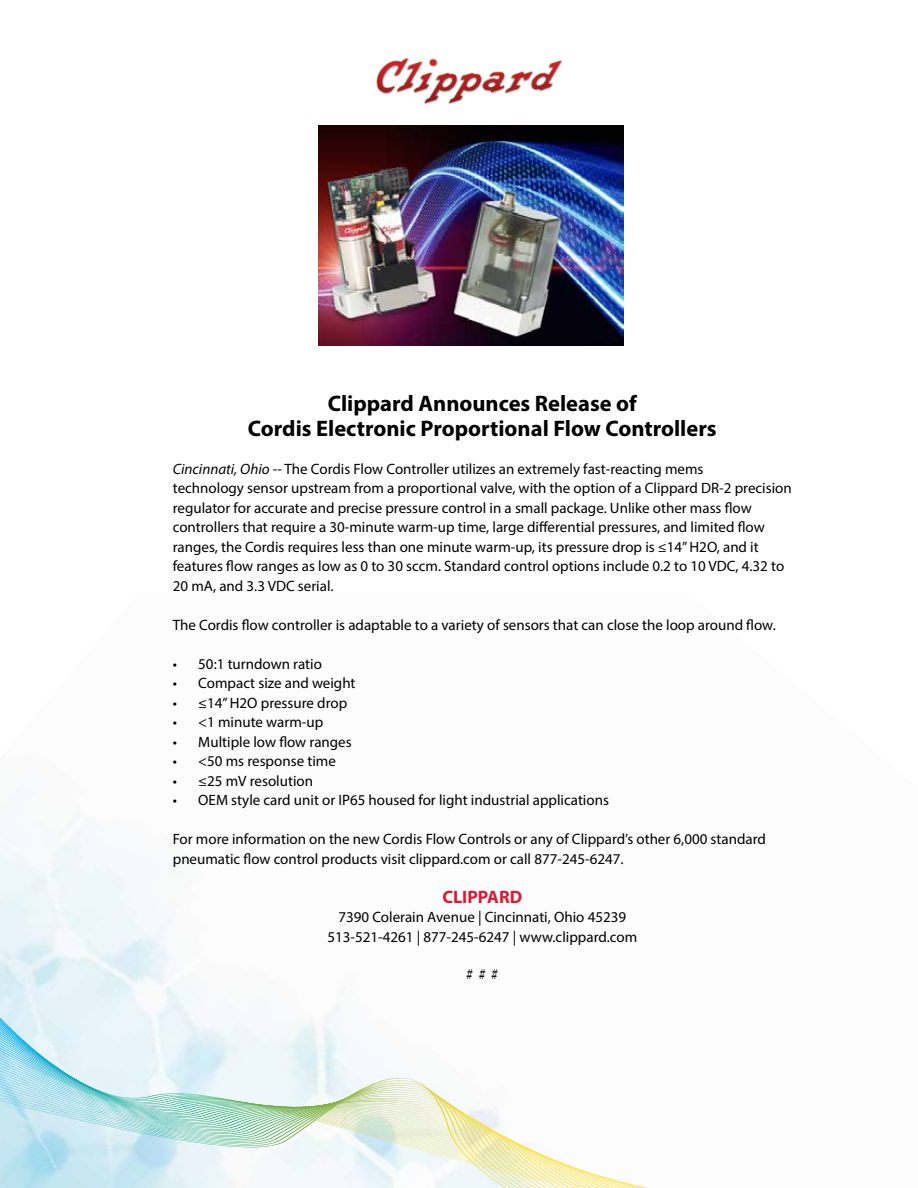
<style>
.page{position:relative;width:918px;height:1188px;background:#fff}
.page>*{position:absolute;margin:0;border:0;box-sizing:border-box;transform-origin:0 0}
.t1{font:700 22.5px/25.5px "Myriad Pro";color:#000;text-align:center}
.t2{font:700 18px "Myriad Pro";color:#da1a32}
.t3{font:15px/19.5px "Myriad Pro";color:#000}
.t4{font:15px "Optima";color:#000}
.s1{font-style:italic}
</style>
<div class="page">
<svg style="left:0;top:1031px;width:646px;height:157px"></svg>
<svg style="left:0;top:1038px;width:637px;height:150px"></svg>
<svg style="left:0;top:1041px;width:633px;height:147px"></svg>
<svg style="left:0;top:1043px;width:628px;height:145px"></svg>
<svg style="left:0;top:1045px;width:624px;height:143px"></svg>
<svg style="left:0;top:1048px;width:619px;height:140px"></svg>
<svg style="left:0;top:1050px;width:614px;height:138px"></svg>
<svg style="left:0;top:1053px;width:608px;height:135px"></svg>
<svg style="left:0;top:1055px;width:603px;height:133px"></svg>
<svg style="left:0;top:1058px;width:598px;height:130px"></svg>
<svg style="left:0;top:1060px;width:592px;height:128px"></svg>
<svg style="left:0;top:1063px;width:587px;height:125px"></svg>
<svg style="left:0;top:1066px;width:581px;height:122px"></svg>
<svg style="left:0;top:1068px;width:576px;height:120px"></svg>
<svg style="left:0;top:1071px;width:570px;height:117px"></svg>
<svg style="left:0;top:1073px;width:507px;height:115px"></svg>
<img style="left:376px;top:57px;width:186px;height:47px">
<img style="left:318px;top:125px;width:305px;height:220px">
<h1 class="t1" style="left:248px;top:390px;width:470px">Clippard Announces Release of<br>Cordis Electronic Proportional Flow Controllers</h1>
<p class="t3" style="left:173px;top:459px;width:620px"><span class="s1">Cincinnati, Ohio</span> -- The Cordis Flow Controller utilizes an extremely fast-reacting mems<br>technology sensor upstream from a proportional valve, with the option of a Clippard DR-2 precision regulator for accurate and precise pressure control in a small package. Unlike other mass flow controllers that require a 30-minute warm-up time, large differential pressures, and limited flow ranges, the Cordis requires less than one minute warm-up, its pressure drop is ≤14” H2O, and it features flow ranges as low as 0 to 30 sccm. Standard control options include 0.2 to 10 VDC, 4.32 to 20 mA, and 3.3 VDC serial.</p>
<p class="t3" style="left:173px;top:615px;width:605px">The Cordis flow controller is adaptable to a variety of sensors that can close the loop around flow.</p>
<p class="t3" style="left:173px;top:654px;width:151px">• 50:1 turndown ratio</p>
<p class="t3" style="left:173px;top:673px;width:184px">• Compact size and weight</p>
<p class="t3" style="left:173px;top:693px;width:176px">• ≤14” H2O pressure drop</p>
<p class="t3" style="left:173px;top:712px;width:152px">• &lt;1 minute warm-up</p>
<p class="t3" style="left:173px;top:732px;width:180px">• Multiple low flow ranges</p>
<p class="t3" style="left:173px;top:751px;width:165px">• &lt;50 ms response time</p>
<p class="t3" style="left:173px;top:771px;width:142px">• ≤25 mV resolution</p>
<p class="t3" style="left:173px;top:790px;width:438px">• OEM style card unit or IP65 housed for light industrial applications</p>
<p class="t3" style="left:173px;top:829px;width:595px">For more information on the new Cordis Flow Controls or any of Clippard’s other 6,000 standard pneumatic flow control products visit clippard.com or call 877-245-6247.</p>
<p class="t2" style="left:442px;top:885px;width:81px">CLIPPARD</p>
<p class="t3" style="left:327px;top:907px;width:311px;text-align:center">7390 Colerain Avenue | Cincinnati, Ohio 45239<br>513-521-4261 | 877-245-6247 | www.clippard.com</p>
<p class="t4" style="left:466px;top:966px;width:35px"># # #</p>
</div>
